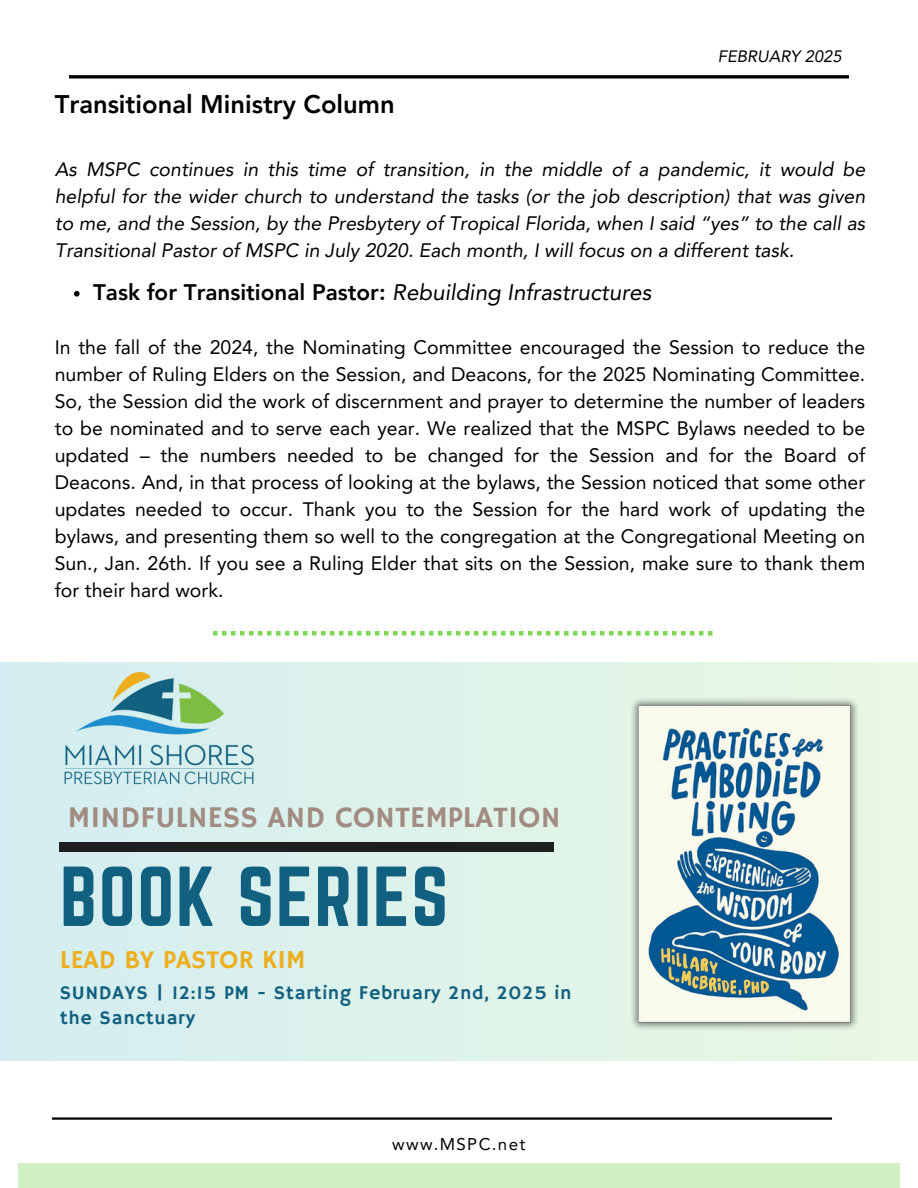
<style>
.page{position:relative;width:918px;height:1188px;background:#fff}
.page>*{position:absolute;margin:0;border:0;box-sizing:border-box;transform-origin:0 0}
.t1{font:74.25px "Norwester";letter-spacing:.02em;color:#12607f}
.t2{font:30px "Hammersmith One";color:#a28b80}
.t3{font:25.8px "Hammersmith One";color:#edae1d}
.t4{font:800 25.5px "Avenir LT Pro";color:#000}
.t5{font:800 22.5px "Avenir LT Pro";color:#000}
.t6{font:19.5px/27px "Avenir LT Pro";color:#000;text-align:justify}
.t7{font:italic 19.5px/27px "Avenir LT Pro";color:#000;text-align:justify}
.t8{font:19.5px/25.2px "Hammersmith One";letter-spacing:.03em;color:#12607f}
.t9{font:16.95px "Avenir LT Pro";letter-spacing:.08em;color:#000}
.t10{font:italic 16.5px "Avenir LT Pro";color:#000}
.s1{font-weight:400;font-style:italic}
</style>
<div class="page">
<svg style="left:69px;top:75px;width:780px;height:4px;background:#272727"></svg>
<div style="left:18px;top:1163px;width:882px;height:25px;background:#d1f1c4"></div>
<svg style="left:213px;top:631px;width:499px;height:5px"></svg>
<hr style="left:52px;top:1117px;width:780px;height:3px;background:#000">
<svg style="left:74px;top:291px;width:6px;height:6px"></svg>
<div style="left:0;top:663px;width:918px;height:398px;background:#dcf2eb"></div>
<img style="left:631px;top:690px;width:232px;height:347px">
<div style="left:60px;top:842px;width:494px;height:9px;background:#1f1f1f"></div>
<img style="left:64px;top:673px;width:190px;height:112px">
<p class="t4" style="left:55px;top:94px;width:341px">Transitional Ministry Column</p>
<p class="t10" style="left:718px;top:49px;width:125px">FEBRUARY 2025</p>
<h6 class="t7" style="left:55px;top:157px;width:812px">As MSPC continues in this time of transition, in the middle of a pandemic, it would be helpful for the wider church to understand the tasks (or the job description) that was given to me, and the Session, by the Presbytery of Tropical Florida, when I said “yes” to the call as Transitional Pastor of MSPC in July 2020. Each month, I will focus on a different task.</h6>
<h4 class="t5" style="left:93px;top:283px;width:560px">Task for Transitional Pastor: <span class="s1">Rebuilding Infrastructures</span></h4>
<h6 class="t6" style="left:55px;top:335px;width:812px">In the fall of the 2024, the Nominating Committee encouraged the Session to reduce the number of Ruling Elders on the Session, and Deacons, for the 2025 Nominating Committee.<br>So, the Session did the work of discernment and prayer to determine the number of leaders to be nominated and to serve each year. We realized that the MSPC Bylaws needed to be updated – the numbers needed to be changed for the Session and for the Board of Deacons. And, in that process of looking at the bylaws, the Session noticed that some other updates needed to occur. Thank you to the Session for the hard work of updating the bylaws, and presenting them so well to the congregation at the Congregational Meeting on Sun., Jan. 26th. If you see a Ruling Elder that sits on the Session, make sure to thank them for their hard work.</h6>
<p class="t2" style="left:68px;top:800px;width:494px">MINDFULNESS AND CONTEMPLATION</p>
<p class="t1" style="left:60px;top:852px;width:390px">BOOK SERIES</p>
<h2 class="t3" style="left:60px;top:945px;width:247px">LEAD BY PASTOR KIM</h2>
<h1 class="t8" style="left:60px;top:981px;width:513px">SUNDAYS | 12:15 PM - Starting February 2nd, 2025 in the Sanctuary</h1>
<p class="t9" style="left:392px;top:1137px;width:135px">www.MSPC.net</p>
</div>
